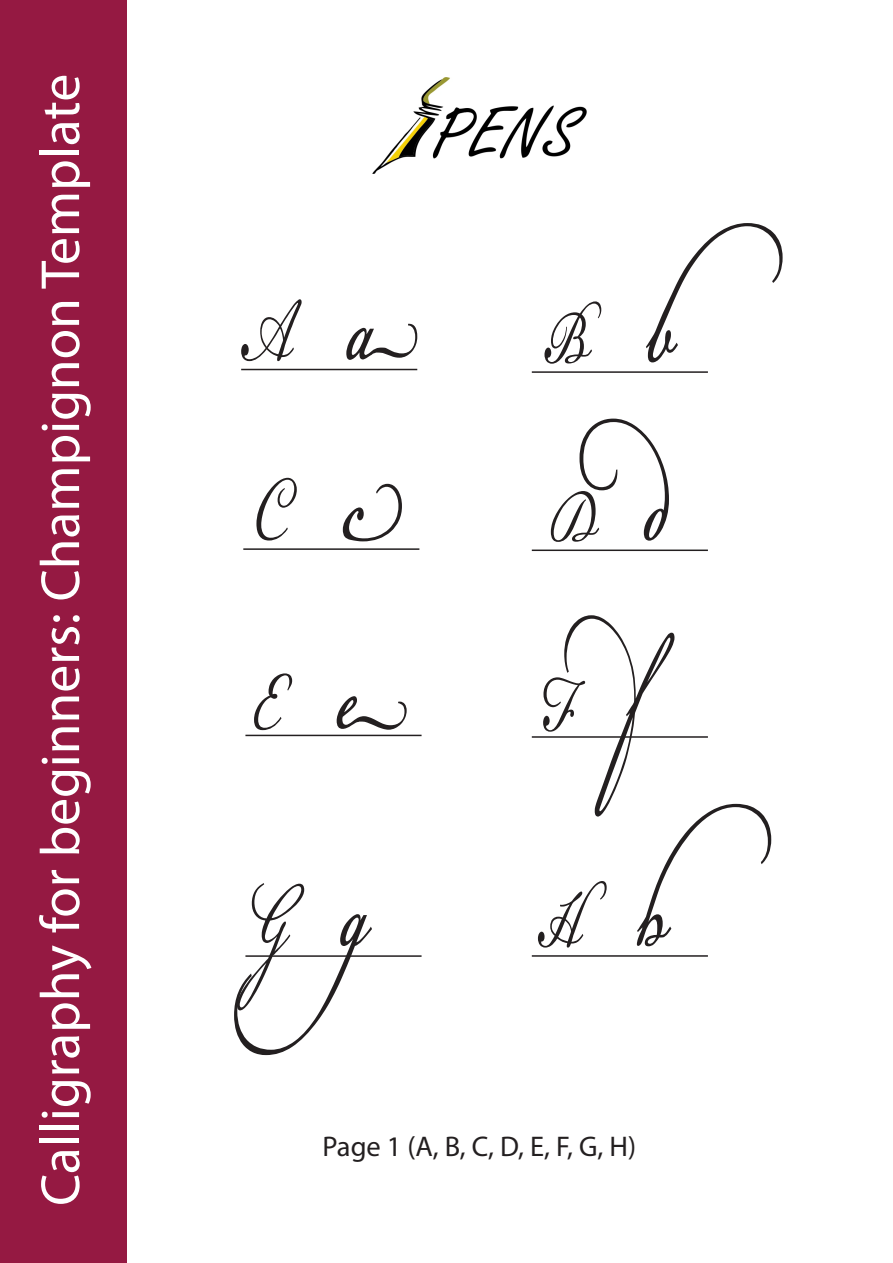
<style>
.page{position:relative;width:893px;height:1263px;background:#fff}
.page>*{position:absolute;margin:0;border:0;box-sizing:border-box;transform-origin:0 0}
.t1{font:214.8px/369.3px "Champignon Alt Swash";color:#231f20;scale:.6 1}
.t2{font:55.5px "Myriad Pro";color:#fff}
.t3{font:28.5px "Myriad Pro";color:#231f20}
</style>
<div class="page">
<hr style="left:241px;top:369px;width:176px;height:1px;background:#231f20">
<hr style="left:532px;top:371px;width:176px;height:2px;background:#231f20">
<hr style="left:532px;top:736px;width:176px;height:2px;background:#231f20">
<hr style="left:532px;top:955px;width:176px;height:2px;background:#231f20">
<hr style="left:245px;top:955px;width:177px;height:2px;background:#231f20">
<hr style="left:245px;top:735px;width:177px;height:1px;background:#231f20">
<hr style="left:243px;top:548px;width:176px;height:2px;background:#231f20">
<hr style="left:532px;top:549px;width:176px;height:2px;background:#231f20">
<div style="left:0;top:0;width:127px;height:1263px;background:#951942"></div>
<img style="left:372px;top:78px;width:215px;height:95px">
<p class="t2" style="left:26px;top:1206px;width:1133px;rotate:-90deg">Calligraphy for beginners: Champignon Template</p>
<h1 class="t1" style="left:535px;top:100px;width:418px;text-indent:-298px">A a B b<br>F f</h1>
<h1 class="t1" style="left:254px;top:279px;width:695px">C c D d</h1>
<h1 class="t1" style="left:249px;top:468px;width:268px">E e</h1>
<h1 class="t1" style="left:249px;top:686px;width:703px">G g H h</h1>
<p class="t3" style="left:322px;top:1129px;width:315px">Page 1 (A, B, C, D, E, F, G, H)</p>
</div>
